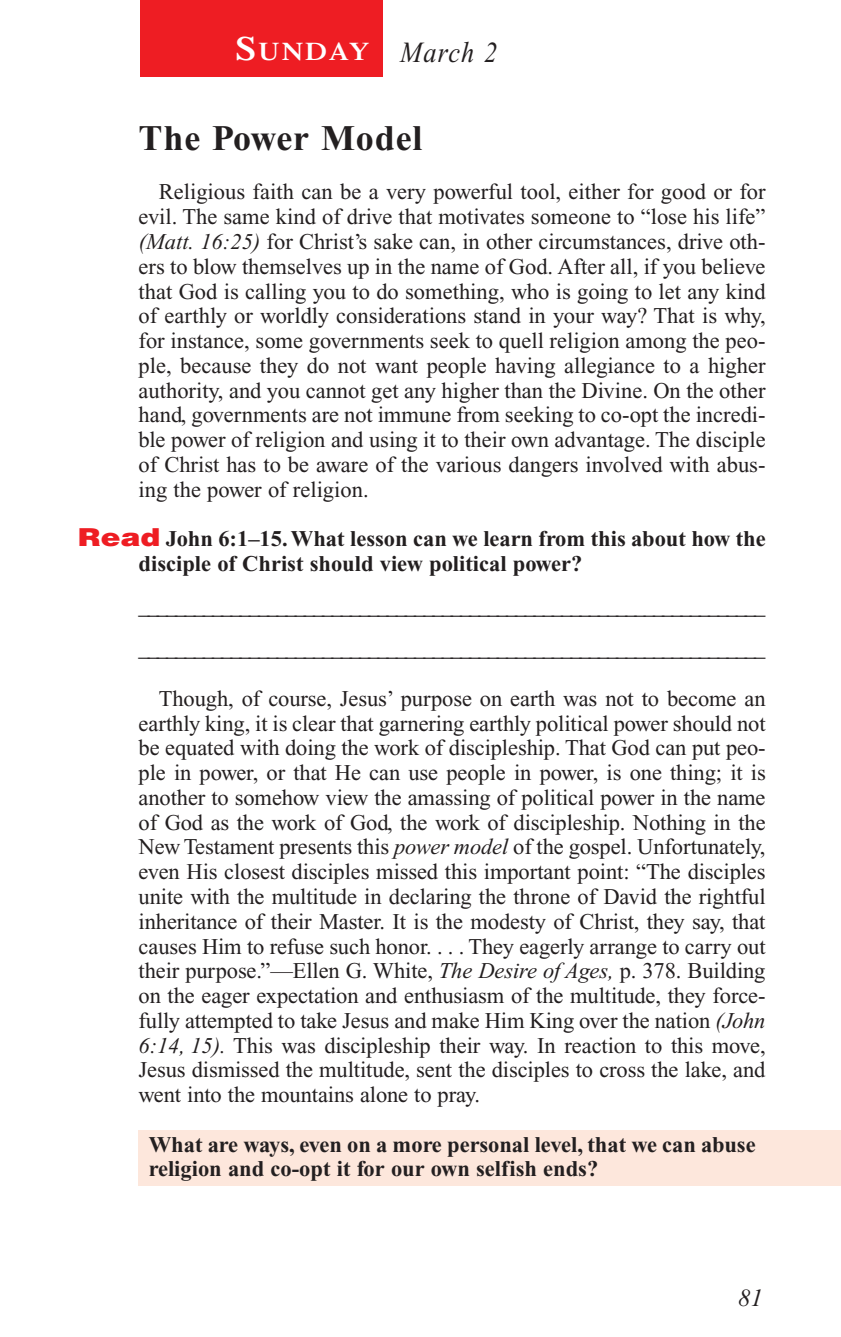
<style>
.page{position:relative;width:841px;height:1337px;background:#fff}
.page>*{position:absolute;margin:0;border:0;box-sizing:border-box;transform-origin:0 0}
.t1{font:700 36px "Times New Roman";letter-spacing:.025em;color:#231f20}
.t2{font:italic 29.25px "Times New Roman";letter-spacing:.045em;color:#231f20;scale:.9 1}
.t3{font:italic 24.75px "Times New Roman";color:#231f20}
.t4{font:22.5px/24.8px "Times New Roman";letter-spacing:-.005em;color:#231f20;text-align:justify}
.t5{font:700 22.5px/24.8px "Times New Roman";color:#231f20}
.s1{font-family:"Times";font-weight:600;font-style:normal;font-size:33.75px;color:#fff}
.s2{font-family:"Times";font-weight:600;font-style:normal;font-size:25.2px;color:#fff}
.s3{font-style:italic}
.s4{font-family:"Helvetica";font-weight:900;font-size:24.75px;color:#ee1d23}
</style>
<div class="page">
<div style="left:138px;top:1130px;width:702px;height:55px;background:#fde7dc"></div>
<div style="left:140px;top:0;width:242px;height:77px;background:#ee1d23"></div>
<h2 class="t2" style="left:235px;top:42px;width:292px"><span class="s1">S</span><span class="s2">UNDAY</span> March 2</h2>
<h1 class="t1" style="left:138px;top:126px;width:285px">The Power Model</h1>
<p class="t4" style="left:138px;top:182px;width:628px;text-indent:20px">Religious faith can be a very powerful tool, either for good or for evil. The same kind of drive that motivates someone to “lose his life” <span class="s3">(Matt. 16:25)</span> for Christ’s sake can, in other circumstances, drive oth&shy;ers to blow themselves up in the name of God. After all, if you believe that God is calling you to do something, who is going to let any kind of earthly or worldly considerations stand in your way? That is why, for instance, some governments seek to quell religion among the peo&shy;ple, because they do not want people having allegiance to a higher authority, and you cannot get any higher than the Divine. On the other hand, governments are not immune from seeking to co-opt the incredi&shy;ble power of religion and using it to their own advantage. The disciple of Christ has to be aware of the various dangers involved with abus&shy;ing the power of religion.</p>
<p class="t5" style="left:138px;top:528px;width:628px;text-indent:-61px"><span class="s4">Read</span> John 6:1–15. What lesson can we learn from this about how the disciple of Christ should view political power?</p>
<p class="t4" style="left:138px;top:587px;width:628px;line-height:42.8px">____________________________________________________________________ ____________________________________________________________________</p>
<p class="t4" style="left:138px;top:688px;width:628px;text-indent:20px">Though, of course, Jesus’ purpose on earth was not to become an earthly king, it is clear that garnering earthly political power should not be equated with doing the work of discipleship. That God can put peo&shy;ple in power, or that He can use people in power, is one thing; it is another to somehow view the amassing of political power in the name of God as the work of God, the work of discipleship. Nothing in the New Testament presents this <span class="s3">power model</span> of the gospel. Unfortunately, even His closest disciples missed this important point: “The disciples unite with the multitude in declaring the throne of David the rightful inheritance of their Master. It is the modesty of Christ, they say, that causes Him to refuse such honor. . . . They eagerly arrange to carry out their purpose.”—Ellen G. White, <span class="s3">The Desire of Ages,</span> p. 378. Building on the eager expectation and enthusiasm of the multitude, they force&shy;fully attempted to take Jesus and make Him King over the nation <span class="s3">(John 6:14, 15).</span> This was discipleship their way. In reaction to this move, Jesus dismissed the multitude, sent the disciples to cross the lake, and went into the mountains alone to pray.</p>
<p class="t5" style="left:149px;top:1134px;width:608px">What are ways, even on a more personal level, that we can abuse religion and co-opt it for our own selfish ends?</p>
<p class="t3" style="left:738px;top:1289px;width:26px">81</p>
</div>
